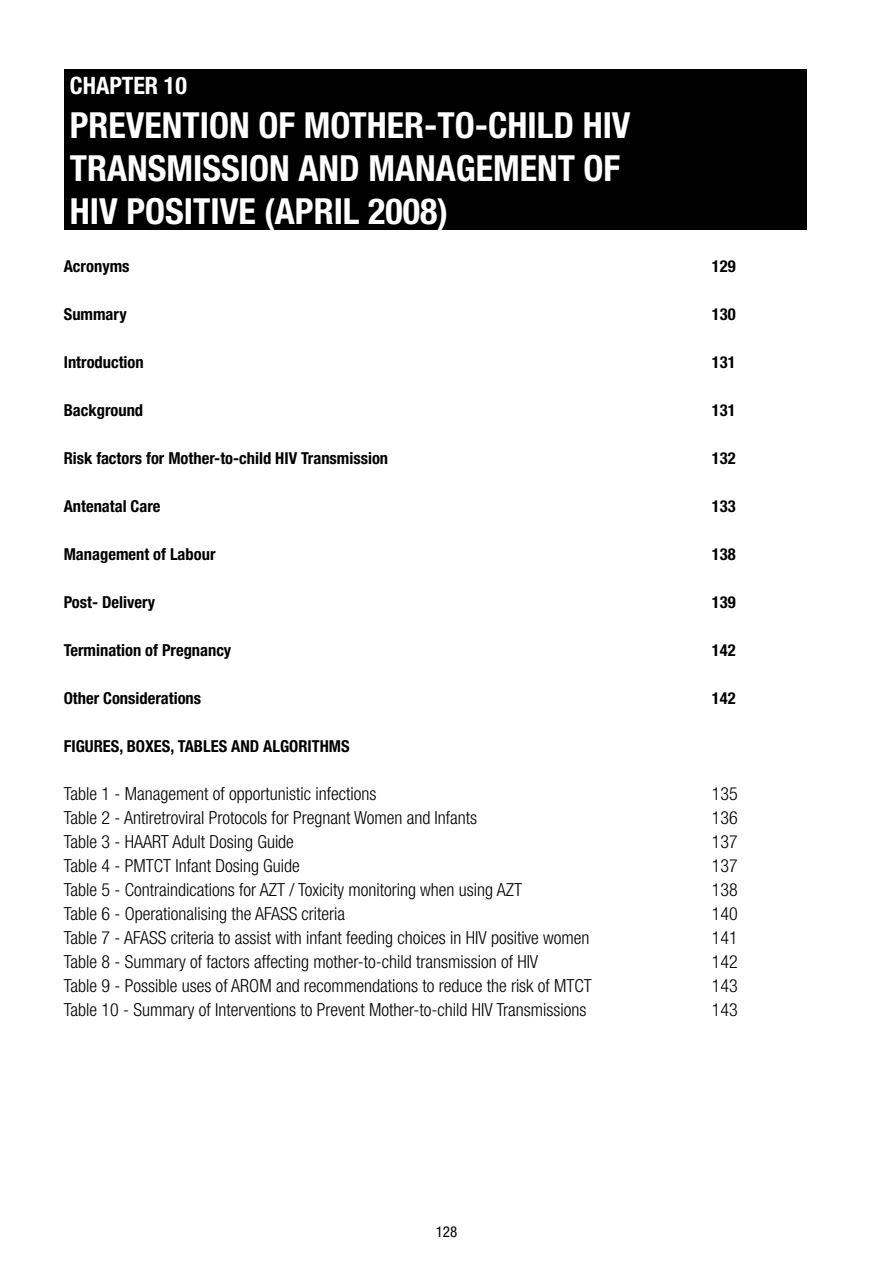
<style>
.page{position:relative;width:893px;height:1263px;background:#fff}
.page>*{position:absolute;margin:0;border:0;box-sizing:border-box;transform-origin:0 0}
.t1{font:700 condensed 36px/43.2px "Helvetica Neue";color:#fff}
.t2{font:700 condensed 24px "Helvetica Neue";color:#fff}
.t3{font:300 condensed 18px "Helvetica Neue";color:#000}
.t4{font:700 condensed 16.5px "Helvetica Neue";color:#000}
.t5{font:condensed 15px "Helvetica Neue";color:#000}
</style>
<div class="page">
<div style="left:64px;top:70px;width:742px;height:160px;background:#000"></div>
<h2 class="t2" style="left:70px;top:71px;width:119px">CHAPTER 10</h2>
<h1 class="t1" style="left:70px;top:103px;width:562px">PREVENTION OF MOTHER-TO-CHILD HIV<br>TRANSMISSION AND MANAGEMENT OF<br>HIV POSITIVE (APRIL 2008)</h1>
<p class="t4" style="left:64px;top:256px;width:67px">Acronyms</p>
<p class="t4" style="left:712px;top:256px;width:25px">129</p>
<p class="t4" style="left:64px;top:304px;width:64px">Summary</p>
<p class="t4" style="left:712px;top:304px;width:25px">130</p>
<p class="t4" style="left:64px;top:352px;width:81px">Introduction</p>
<p class="t4" style="left:712px;top:352px;width:25px">131</p>
<p class="t4" style="left:64px;top:400px;width:81px">Background</p>
<p class="t4" style="left:712px;top:400px;width:25px">131</p>
<p class="t4" style="left:64px;top:448px;width:326px">Risk factors for Mother-to-child HIV Transmission</p>
<p class="t4" style="left:712px;top:448px;width:25px">132</p>
<p class="t4" style="left:64px;top:496px;width:98px">Antenatal Care</p>
<p class="t4" style="left:712px;top:496px;width:25px">133</p>
<p class="t4" style="left:64px;top:544px;width:153px">Management of Labour</p>
<p class="t4" style="left:712px;top:544px;width:25px">138</p>
<p class="t4" style="left:64px;top:592px;width:93px">Post- Delivery</p>
<p class="t4" style="left:712px;top:592px;width:25px">139</p>
<p class="t4" style="left:64px;top:640px;width:169px">Termination of Pregnancy</p>
<p class="t4" style="left:712px;top:640px;width:25px">142</p>
<p class="t4" style="left:64px;top:688px;width:139px">Other Considerations</p>
<p class="t4" style="left:712px;top:688px;width:25px">142</p>
<p class="t4" style="left:64px;top:736px;width:287px">FIGURES, BOXES, TABLES AND ALGORITHMS</p>
<p class="t3" style="left:64px;top:783px;width:314px">Table 1 - Management of opportunistic infections</p>
<p class="t3" style="left:712px;top:783px;width:27px">135</p>
<p class="t3" style="left:64px;top:807px;width:415px">Table 2 - Antiretroviral Protocols for Pregnant Women and Infants</p>
<p class="t3" style="left:712px;top:807px;width:27px">136</p>
<p class="t3" style="left:64px;top:831px;width:232px">Table 3 - HAART Adult Dosing Guide</p>
<p class="t3" style="left:712px;top:831px;width:27px">137</p>
<p class="t3" style="left:64px;top:855px;width:238px">Table 4 - PMTCT Infant Dosing Guide</p>
<p class="t3" style="left:712px;top:855px;width:27px">137</p>
<p class="t3" style="left:64px;top:879px;width:460px">Table 5 - Contraindications for AZT / Toxicity monitoring when using AZT</p>
<p class="t3" style="left:712px;top:879px;width:27px">138</p>
<p class="t3" style="left:64px;top:903px;width:283px">Table 6 - Operationalising the AFASS criteria</p>
<p class="t3" style="left:712px;top:903px;width:27px">140</p>
<p class="t3" style="left:64px;top:927px;width:527px">Table 7 - AFASS criteria to assist with infant feeding choices in HIV positive women</p>
<p class="t3" style="left:712px;top:927px;width:27px">141</p>
<p class="t3" style="left:64px;top:951px;width:476px">Table 8 - Summary of factors affecting mother-to-child transmission of HIV</p>
<p class="t3" style="left:712px;top:951px;width:27px">142</p>
<p class="t3" style="left:64px;top:975px;width:530px">Table 9 - Possible uses of AROM and recommendations to reduce the risk of MTCT</p>
<p class="t3" style="left:712px;top:975px;width:27px">143</p>
<p class="t3" style="left:64px;top:999px;width:524px">Table 10 - Summary of Interventions to Prevent Mother-to-child HIV Transmissions</p>
<p class="t3" style="left:712px;top:999px;width:27px">143</p>
<p class="t5" style="left:436px;top:1223px;width:8px">128</p>
</div>
